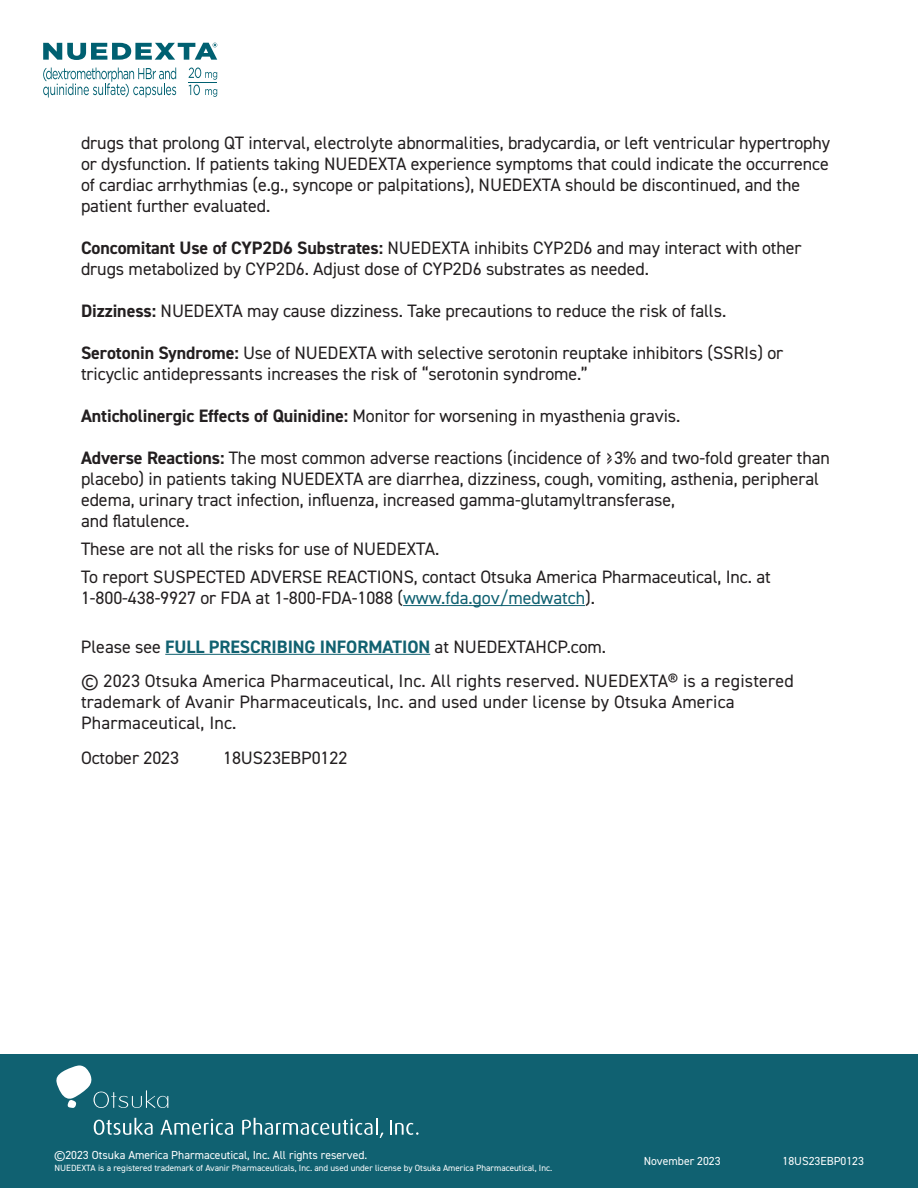
<style>
.page{position:relative;width:918px;height:1188px;background:#fff}
.page>*{position:absolute;margin:0;border:0;box-sizing:border-box;transform-origin:0 0}
.t1{font:18px/21px "DIN2014";letter-spacing:-.005em;color:#231f20}
.t2{font:11.7px "DIN2014";color:#fff}
.t3{font:9px "DIN2014";color:#fff}
.s1{font-weight:700}
.s2{color:#106171}
.s3{font-weight:700;color:#116170}
</style>
<div class="page">
<div style="left:0;top:1054px;width:918px;height:134px;background:#106171"></div>
<svg style="left:43px;top:68px;width:133px;height:30px"></svg>
<svg style="left:189px;top:68px;width:28px;height:29px"></svg>
<svg style="left:43px;top:43px;width:174px;height:17px"></svg>
<hr style="left:403px;top:605px;width:182px;height:1px;background:#106171">
<hr style="left:165px;top:654px;width:265px;height:1px;background:#116170">
<svg style="left:56px;top:1065px;width:112px;height:43px"></svg>
<svg style="left:94px;top:1118px;width:59px;height:17px"></svg>
<svg style="left:160px;top:1119px;width:73px;height:16px"></svg>
<svg style="left:390px;top:1120px;width:29px;height:15px"></svg>
<svg style="left:242px;top:1118px;width:141px;height:20px"></svg>
<p class="t1" style="left:81px;top:132px;width:751px">drugs that prolong QT interval, electrolyte abnormalities, bradycardia, or left ventricular hypertrophy or dysfunction. If patients taking NUEDEXTA experience symptoms that could indicate the occurrence of cardiac arrhythmias (e.g., syncope or palpitations), NUEDEXTA should be discontinued, and the patient further evaluated.</p>
<p class="t1" style="left:81px;top:237px;width:722px"><span class="s1">Concomitant Use of CYP2D6 Substrates:</span> NUEDEXTA inhibits CYP2D6 and may interact with other drugs metabolized by CYP2D6. Adjust dose of CYP2D6 substrates as needed.</p>
<p class="t1" style="left:81px;top:300px;width:647px"><span class="s1">Dizziness:</span> NUEDEXTA may cause dizziness. Take precautions to reduce the risk of falls.</p>
<p class="t1" style="left:81px;top:342px;width:704px"><span class="s1">Serotonin Syndrome:</span> Use of NUEDEXTA with selective serotonin reuptake inhibitors (SSRIs) or tricyclic antidepressants increases the risk of “serotonin syndrome.”</p>
<p class="t1" style="left:81px;top:405px;width:601px"><span class="s1">Anticholinergic Effects of Quinidine:</span> Monitor for worsening in myasthenia gravis.</p>
<p class="t1" style="left:81px;top:447px;width:751px"><span class="s1">Adverse Reactions:</span> The most common adverse reactions (incidence of ≥3% and two-fold greater than placebo) in patients taking NUEDEXTA are diarrhea, dizziness, cough, vomiting, asthenia, peripheral edema, urinary tract infection, influenza, increased gamma-glutamyltransferase,<br>and flatulence.</p>
<p class="t1" style="left:81px;top:538px;width:360px">These are not all the risks for use of NUEDEXTA.</p>
<p class="t1" style="left:81px;top:566px;width:691px">To report SUSPECTED ADVERSE REACTIONS, contact Otsuka America Pharmaceutical, Inc. at<br>1-800-438-9927 or FDA at 1-800-FDA-1088 (<span class="s2">www.fda.gov/medwatch</span>).</p>
<p class="t1" style="left:81px;top:635px;width:527px">Please see <span class="s3">FULL PRESCRIBING INFORMATION</span> at NUEDEXTAHCP.com.</p>
<p class="t1" style="left:81px;top:670px;width:714px">© 2023 Otsuka America Pharmaceutical, Inc. All rights reserved. NUEDEXTA® is a registered trademark of Avanir Pharmaceuticals, Inc. and used under license by Otsuka America<br>Pharmaceutical, Inc.</p>
<p class="t1" style="left:81px;top:747px;width:100px">October 2023</p>
<p class="t1" style="left:223px;top:747px;width:126px">18US23EBP0122</p>
<p class="t2" style="left:54px;top:1148px;width:315px">©2023 Otsuka America Pharmaceutical, Inc. All rights reserved.</p>
<p class="t3" style="left:54px;top:1162px;width:499px">NUEDEXTA is a registered trademark of Avanir Pharmaceuticals, Inc. and used under license by Otsuka America Pharmaceutical, Inc.</p>
<p class="t2" style="left:644px;top:1154px;width:78px">November 2023</p>
<p class="t2" style="left:783px;top:1154px;width:83px">18US23EBP0123</p>
</div>
